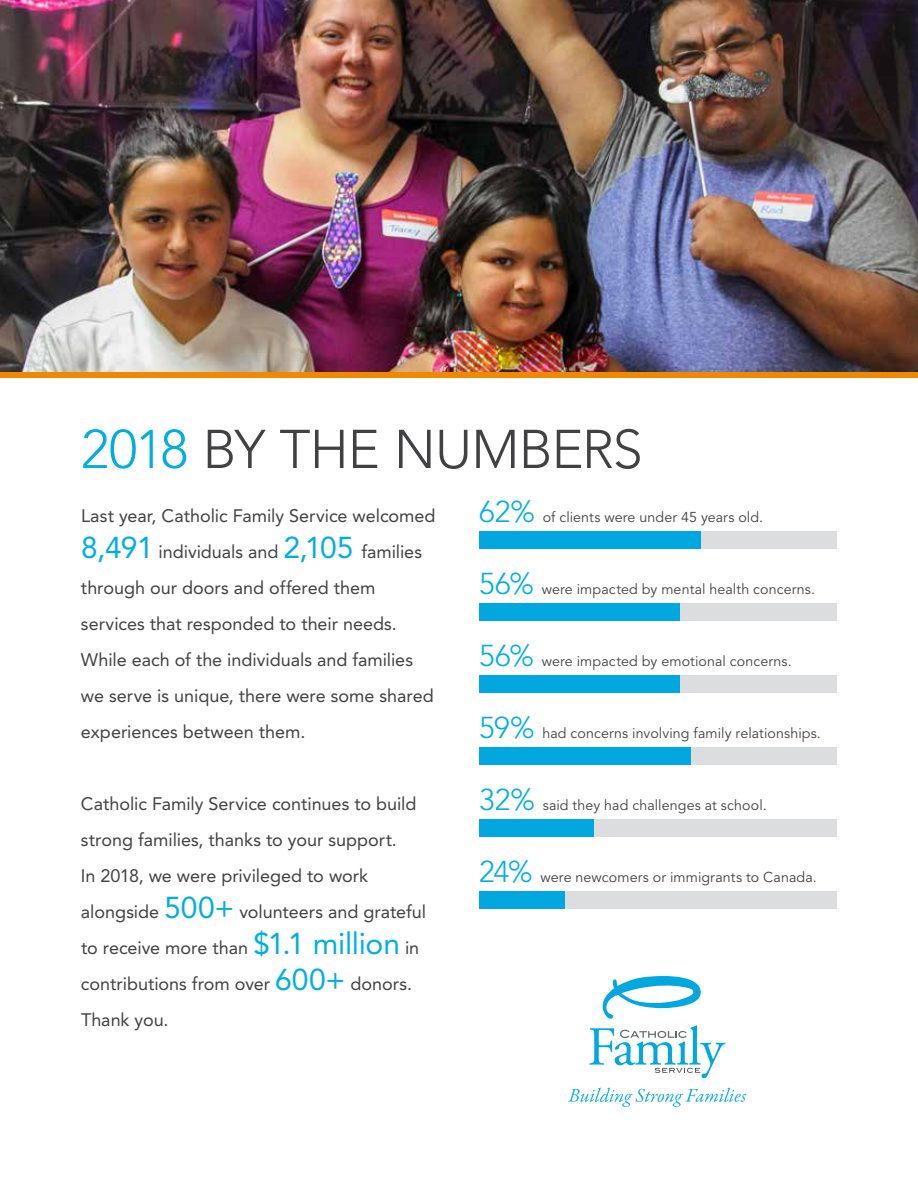
<style>
.page{position:relative;width:918px;height:1188px;background:#fff}
.page>*{position:absolute;margin:0;border:0;box-sizing:border-box;transform-origin:0 0}
.t1{font:300 54px "Avenir LT Std";letter-spacing:-.02em;color:#414042}
.t2{font:18px/36px "Avenir LT Std";color:#414042}
.t3{font:14.25px "Avenir LT Std";letter-spacing:.005em;color:#414042}
.s1{color:#00aee1}
.s2{font-size:30px;color:#00aee1}
.s3{font-weight:300;font-size:30px;color:#00aee1}
</style>
<div class="page">
<img style="left:0;top:0;width:918px;height:373px">
<div style="left:0;top:373px;width:918px;height:5px;background:#ef8a00"></div>
<svg style="left:602px;top:976px;width:99px;height:43px"></svg>
<svg style="left:589px;top:1025px;width:136px;height:53px"></svg>
<svg style="left:568px;top:1088px;width:178px;height:19px"></svg>
<div style="left:479px;top:531px;width:358px;height:18px;background:#dcddde"></div>
<div style="left:479px;top:603px;width:358px;height:18px;background:#dcddde"></div>
<div style="left:479px;top:675px;width:358px;height:18px;background:#dcddde"></div>
<div style="left:479px;top:747px;width:358px;height:18px;background:#dcddde"></div>
<div style="left:479px;top:819px;width:358px;height:18px;background:#dcddde"></div>
<div style="left:479px;top:891px;width:358px;height:18px;background:#dcddde"></div>
<div style="left:479px;top:531px;width:222px;height:18px;background:#00a8df"></div>
<div style="left:479px;top:603px;width:201px;height:18px;background:#00a8df"></div>
<div style="left:479px;top:675px;width:201px;height:18px;background:#00a8df"></div>
<div style="left:479px;top:747px;width:211px;height:18px;background:#00a8df"></div>
<div style="left:479px;top:819px;width:115px;height:18px;background:#00a8df"></div>
<div style="left:479px;top:891px;width:86px;height:18px;background:#00a8df"></div>
<h1 class="t1" style="left:81px;top:418px;width:563px"><span class="s1">2018</span> BY THE NUMBERS</h1>
<p class="t2" style="left:81px;top:498px;width:356px">Last year, Catholic Family Service welcomed <span class="s2">8,491</span> individuals and <span class="s2">2,105</span> families through our doors and offered them services that responded to their needs.<br>While each of the individuals and families we serve is unique, there were some shared experiences between them.</p>
<p class="t3" style="left:479px;top:509px;width:285px"><span class="s3">62%</span> of clients were under 45 years old.</p>
<p class="t3" style="left:479px;top:581px;width:337px"><span class="s3">56%</span> were impacted by mental health concerns.</p>
<p class="t3" style="left:479px;top:653px;width:314px"><span class="s3">56%</span> were impacted by emotional concerns.</p>
<p class="t3" style="left:479px;top:725px;width:343px"><span class="s3">59%</span> had concerns involving family relationships.</p>
<p class="t2" style="left:81px;top:786px;width:347px">Catholic Family Service continues to build strong families, thanks to your support.<br>In 2018, we were privileged to work alongside <span class="s2">500+</span> volunteers and grateful to receive more than <span class="s2">$1.1 million</span> in contributions from over <span class="s2">600+</span> donors.<br>Thank you.</p>
<p class="t3" style="left:479px;top:797px;width:289px"><span class="s3">32%</span> said they had challenges at school.</p>
<p class="t3" style="left:479px;top:869px;width:339px"><span class="s3">24%</span> were newcomers or immigrants to Canada.</p>
</div>
